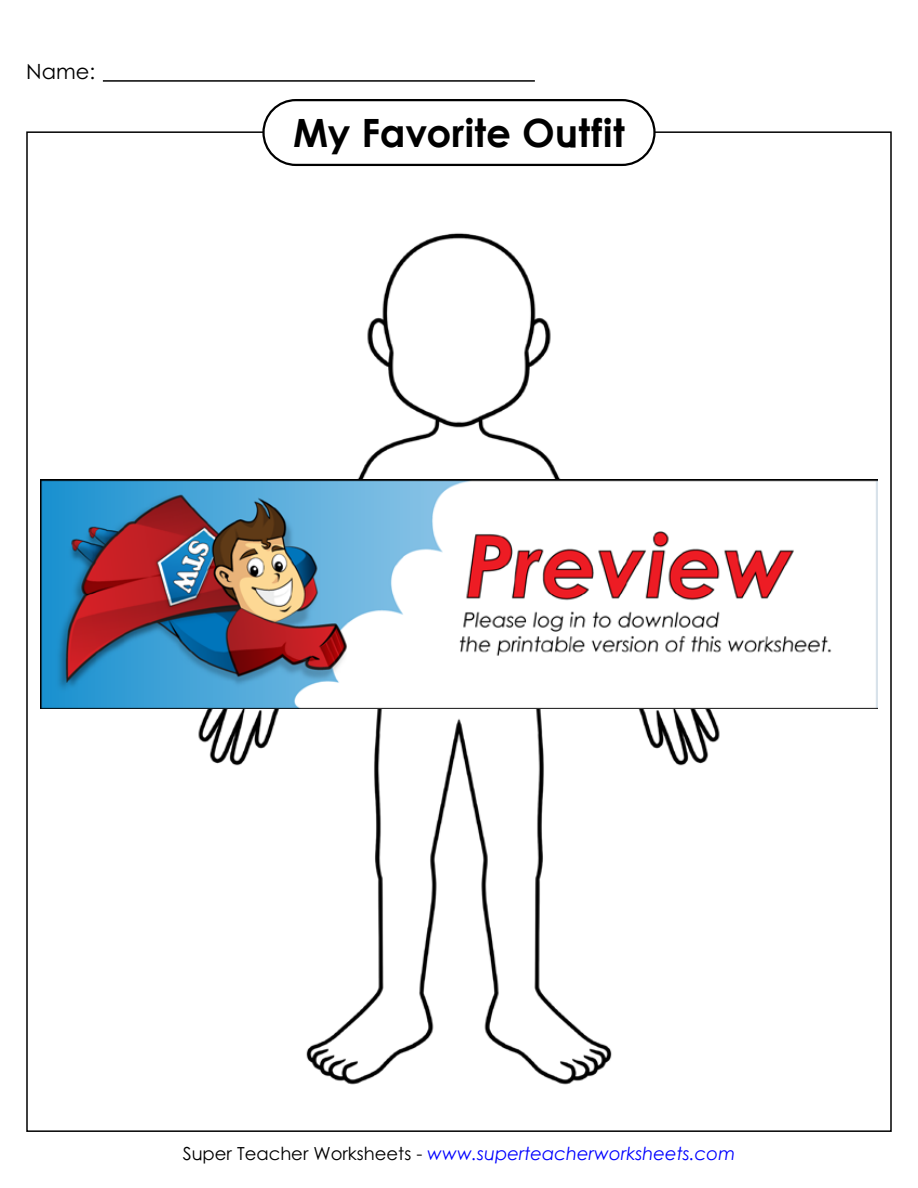
<style>
.page{position:relative;width:918px;height:1188px;background:#fff}
.page>*{position:absolute;margin:0;border:0;box-sizing:border-box;transform-origin:0 0}
.t1{font:700 39px "Century STW4";letter-spacing:.01em;color:#000}
.t2{font:21px "Century STW4";color:#000}
.t3{font:italic 18px "Century STW4";color:#00f}
.s1{font-style:normal;color:#000}
</style>
<div class="page">
<div style="left:262px;top:99px;width:394px;height:67px;border:2px solid #000;border-radius:32px"></div>
<hr style="left:103px;top:80px;width:432px;height:2px;background:#000">
<img style="left:179px;top:233px;width:560px;height:852px">
<img style="left:40px;top:480px;width:838px;height:228px">
<p class="t2" style="left:26px;top:57px;width:71px">Name:</p>
<h1 class="t1" style="left:293px;top:103px;width:333px">My Favorite Outfit</h1>
<p class="t3" style="left:183px;top:1141px;width:554px"><span class="s1">Super Teacher Worksheets -</span> www.superteacherworksheets.com</p>
</div>
